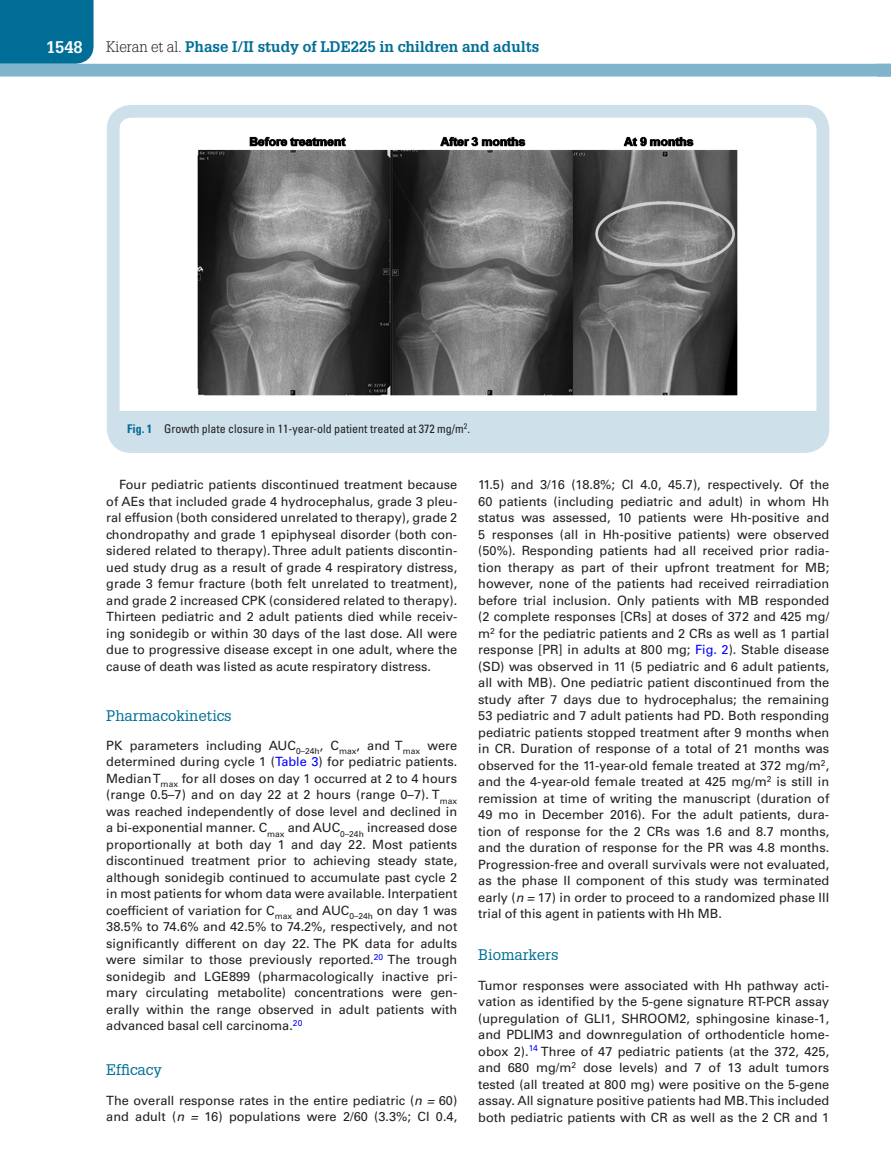
<style>
.page{position:relative;width:891px;height:1175px;background:#fff}
.page>*{position:absolute;margin:0;border:0;box-sizing:border-box;transform-origin:0 0}
.t1{font:700 16.5px "Glypha LT Std";color:#fff}
.t2{font:700 15px "Glypha LT Std";color:#006e96}
.t3{font:15px "Glypha LT Std";color:#006e96}
.t4{font:12.75px/16.5px "Univers LT Std";color:#231f20;text-align:justify}
.t5{font:condensed 12px "Univers LT Std";color:#231f20}
.s1{font-weight:300;color:#231f20}
.s2{font-weight:700;color:#006e96}
.s3{color:#00f}
.s4{font-style:italic}
</style>
<div class="page">
<div style="left:0;top:0;width:94px;height:64px;background:#006e96"></div>
<div style="left:0;top:64px;width:891px;height:12px;background:#7fb4ca"></div>
<div style="left:118px;top:411px;width:700px;height:35px;background:#cee0ea"></div>
<img style="left:198px;top:137px;width:540px;height:258px">
<div style="left:107px;top:105px;width:722px;height:348px;border:13px solid #cee0ea;border-radius:18px"></div>
<p class="t1" style="left:46px;top:37px;width:38px">1548</p>
<p class="t2" style="left:106px;top:37px;width:435px"><span class="s1">Kieran et al.</span> Phase I/II study of LDE225 in children and adults</p>
<p class="t5" style="left:127px;top:421px;width:345px"><span class="s2">Fig. 1</span> Growth plate closure in 11-year-old patient treated at 372 mg/m<sup>2</sup>.</p>
<p class="t4" style="left:106px;top:477px;width:353px;text-indent:13px">Four pediatric patients discontinued treatment because of AEs that included grade 4 hydrocephalus, grade 3 pleu&shy;ral effusion (both considered unrelated to therapy), grade 2 chondropathy and grade 1 epiphyseal disorder (both con&shy;sidered related to therapy). Three adult patients discontin&shy;ued study drug as a result of grade 4 respiratory distress, grade 3 femur fracture (both felt unrelated to treatment), and grade 2 increased CPK (considered related to therapy).<br>Thirteen pediatric and 2 adult patients died while receiv&shy;ing sonidegib or within 30 days of the last dose. All were due to progressive disease except in one adult, where the cause of death was listed as acute respiratory distress.</p>
<p class="t3" style="left:106px;top:706px;width:127px">Pharmacokinetics</p>
<p class="t4" style="left:106px;top:737px;width:353px">PK parameters including AUC<sub>0–24h</sub>, C<sub>max</sub>, and T<sub>max</sub> were determined during cycle 1 (<span class="s3">Table 3</span>) for pediatric patients.<br>Median T<sub>max</sub> for all doses on day 1 occurred at 2 to 4 hours (range 0.5–7) and on day 22 at 2 hours (range 0–7). T<sub>max </sub>was reached independently of dose level and declined in a bi-exponential manner. C<sub>max</sub> and AUC<sub>0–24h</sub> increased dose proportionally at both day 1 and day 22. Most patients discontinued treatment prior to achieving steady state, although sonidegib continued to accumulate past cycle 2 in most patients for whom data were available. Interpatient coefficient of variation for C<sub>max</sub> and AUC<sub>0–24h</sub> on day 1 was 38.5% to 74.6% and 42.5% to 74.2%, respectively, and not significantly different on day 22. The PK data for adults were similar to those previously reported.<sup>20</sup> The trough sonidegib and LGE899 (pharmacologically inactive pri&shy;mary circulating metabolite) concentrations were gen&shy;erally within the range observed in adult patients with advanced basal cell carcinoma.<sup>20</sup></p>
<p class="t3" style="left:106px;top:1061px;width:57px">Efficacy</p>
<p class="t4" style="left:106px;top:1092px;width:353px">The overall response rates in the entire pediatric (<span class="s4">n =</span> 60) and adult (<span class="s4">n =</span> 16) populations were 2/60 (3.3%; CI 0.4,</p>
<p class="t4" style="left:478px;top:476px;width:353px">11.5) and 3/16 (18.8%; CI 4.0, 45.7), respectively. Of the 60 patients (including pediatric and adult) in whom Hh status was assessed, 10 patients were Hh-positive and 5 responses (all in Hh-positive patients) were observed (50%). Responding patients had all received prior radia&shy;tion therapy as part of their upfront treatment for MB; however, none of the patients had received reirradiation before trial inclusion. Only patients with MB responded (2 complete responses [CRs] at doses of 372 and 425 mg/ m<sup>2</sup> for the pediatric patients and 2 CRs as well as 1 partial response [PR] in adults at 800 mg; <span class="s3">Fig. 2</span>). Stable disease (SD) was observed in 11 (5 pediatric and 6 adult patients, all with MB). One pediatric patient discontinued from the study after 7 days due to hydrocephalus; the remaining 53 pediatric and 7 adult patients had PD. Both responding pediatric patients stopped treatment after 9 months when in CR. Duration of response of a total of 21 months was observed for the 11-year-old female treated at 372 mg/m<sup>2</sup>, and the 4-year-old female treated at 425 mg/m<sup>2</sup> is still in remission at time of writing the manuscript (duration of 49 mo in December 2016). For the adult patients, dura&shy;tion of response for the 2 CRs was 1.6 and 8.7 months, and the duration of response for the PR was 4.8 months.<br>Progression-free and overall survivals were not evaluated, as the phase II component of this study was terminated early (<span class="s4">n =</span> 17) in order to proceed to a randomized phase III trial of this agent in patients with Hh MB.</p>
<p class="t3" style="left:478px;top:946px;width:82px">Biomarkers</p>
<p class="t4" style="left:478px;top:977px;width:353px">Tumor responses were associated with Hh pathway acti&shy;vation as identified by the 5-gene signature RT-PCR assay (upregulation of GLI1, SHROOM2, sphingosine kinase-1, and PDLIM3 and downregulation of orthodenticle home&shy;obox 2).<sup>14</sup> Three of 47 pediatric patients (at the 372, 425, and 680 mg/m<sup>2</sup> dose levels) and 7 of 13 adult tumors tested (all treated at 800 mg) were positive on the 5-gene assay. All signature positive patients had MB. This included both pediatric patients with CR as well as the 2 CR and 1</p>
</div>
